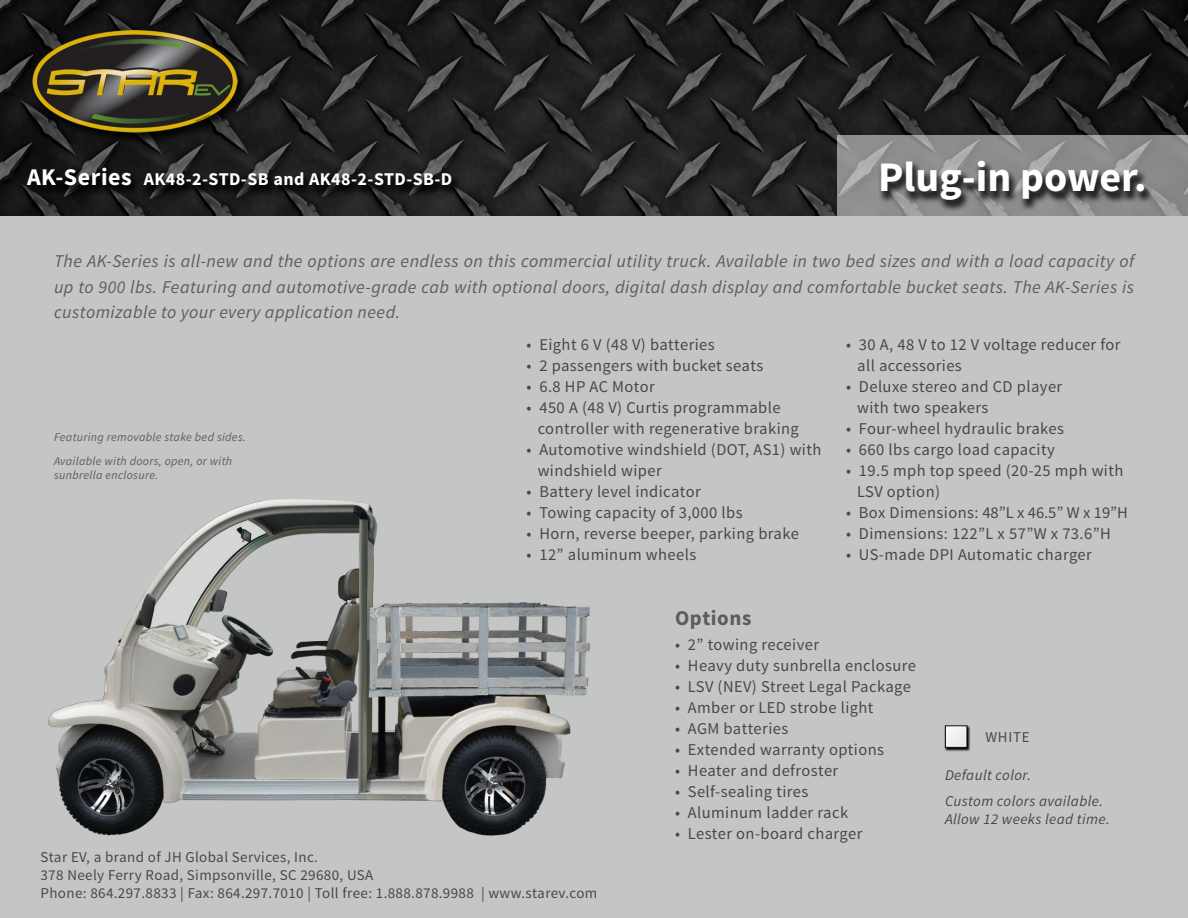
<style>
.page{position:relative;width:1188px;height:918px;background:#fff}
.page>*{position:absolute;margin:0;border:0;box-sizing:border-box;transform-origin:0 0}
.t1{font:700 42px "Source Sans Pro";color:#fff}
.t2{font:700 21px "Source Sans Pro";letter-spacing:.025em;color:#5e5d5c}
.t3{font:italic 18px/25.5px "Source Sans Pro";letter-spacing:.025em;color:#5e5d5c;text-align:justify}
.t4{font:700 18px "Source Sans Pro";letter-spacing:.025em;color:#fff}
.t5{font:16.5px/21px "Source Sans Pro";letter-spacing:.025em;color:#48484a}
.t6{font:15px/18px "Source Sans Pro";letter-spacing:.025em;color:#48484a}
.t7{font:italic 15px/25.5px "Source Sans Pro";letter-spacing:.025em;color:#48484a}
.t8{font:italic 12px/24px "Source Sans Pro";letter-spacing:.025em;color:#5e5d5c}
.s1{font-size:24px}
</style>
<div class="page">
<div style="left:0;top:216px;width:1188px;height:702px;background:#c3c6c5"></div>
<svg style="left:0;top:0;width:1188px;height:216px;background:#212223"></svg>
<div style="left:30px;top:29px;width:218px;height:116px;background:#000;opacity:.75"></div>
<img style="left:33px;top:30px;width:204px;height:103px">
<div style="left:23px;top:166px;width:439px;height:32px;background:#000;opacity:.75"></div>
<svg style="left:837px;top:135px;width:351px;height:81px;background:#8f8f90"></svg>
<div style="left:878px;top:160px;width:277px;height:53px;background:#000;opacity:.75"></div>
<svg style="left:944px;top:725px;width:26px;height:27px"></svg>
<img style="left:947px;top:727px;width:18px;height:19px">
<div style="left:945px;top:725px;width:22px;height:23px;border:1px solid #000"></div>
<img style="left:48px;top:499px;width:543px;height:337px">
<p class="t4" style="left:27px;top:167px;width:427px"><span class="s1">AK-Series</span> AK48-2-STD-SB and AK48-2-STD-SB-D</p>
<h1 class="t1" style="left:878px;top:150px;width:270px">Plug-in power.</h1>
<p class="t3" style="left:54px;top:249px;width:1082px">The AK-Series is all-new and the options are endless on this commercial utility truck. Available in two bed sizes and with a load capacity of up to 900 lbs. Featuring and automotive-grade cab with optional doors, digital dash display and comfortable bucket seats. The AK-Series is customizable to your every application need.</p>
<p class="t8" style="left:54px;top:425px;width:194px">Featuring removable stake bed sides.<br>Available with doors, open, or with</p>
<p class="t8" style="left:54px;top:463px;width:106px">sunbrella enclosure.</p>
<p class="t5" style="left:526px;top:334px;width:190px">• Eight 6 V (48 V) batteries</p>
<p class="t5" style="left:526px;top:355px;width:238px">• 2 passengers with bucket seats</p>
<p class="t5" style="left:526px;top:376px;width:130px">• 6.8 HP AC Motor</p>
<p class="t5" style="left:538px;top:397px;width:263px;text-indent:-11px">• 450 A (48 V) Curtis programmable controller with regenerative braking</p>
<p class="t5" style="left:538px;top:439px;width:285px;text-indent:-11px">• Automotive windshield (DOT, AS1) with windshield wiper</p>
<p class="t5" style="left:526px;top:481px;width:176px">• Battery level indicator</p>
<p class="t5" style="left:526px;top:502px;width:218px">• Towing capacity of 3,000 lbs</p>
<p class="t5" style="left:526px;top:523px;width:274px">• Horn, reverse beeper, parking brake</p>
<p class="t5" style="left:526px;top:544px;width:171px">• 12” aluminum wheels</p>
<p class="t5" style="left:857px;top:334px;width:265px;text-indent:-11px">• 30 A, 48 V to 12 V voltage reducer for all accessories</p>
<p class="t5" style="left:857px;top:376px;width:207px;text-indent:-11px">• Deluxe stereo and CD player with two speakers</p>
<p class="t5" style="left:846px;top:418px;width:220px">• Four-wheel hydraulic brakes</p>
<p class="t5" style="left:846px;top:439px;width:210px">• 660 lbs cargo load capacity</p>
<p class="t5" style="left:857px;top:460px;width:268px;text-indent:-11px">• 19.5 mph top speed (20-25 mph with<br>LSV option)</p>
<p class="t5" style="left:846px;top:502px;width:283px">• Box Dimensions: 48”L x 46.5” W x 19”H</p>
<p class="t5" style="left:846px;top:523px;width:266px">• Dimensions: 122”L x 57”W x 73.6”H</p>
<p class="t5" style="left:846px;top:544px;width:247px">• US-made DPI Automatic charger</p>
<p class="t2" style="left:675px;top:604px;width:78px">Options</p>
<p class="t5" style="left:675px;top:635px;width:146px">• 2” towing receiver</p>
<p class="t5" style="left:675px;top:656px;width:242px">• Heavy duty sunbrella enclosure</p>
<p class="t5" style="left:675px;top:677px;width:237px">• LSV (NEV) Street Legal Package</p>
<p class="t5" style="left:675px;top:698px;width:200px">• Amber or LED strobe light</p>
<p class="t5" style="left:675px;top:719px;width:115px">• AGM batteries</p>
<p class="t5" style="left:675px;top:740px;width:211px">• Extended warranty options</p>
<p class="t5" style="left:675px;top:761px;width:165px">• Heater and defroster</p>
<p class="t5" style="left:675px;top:782px;width:135px">• Self-sealing tires</p>
<p class="t5" style="left:675px;top:803px;width:175px">• Aluminum ladder rack</p>
<p class="t5" style="left:675px;top:824px;width:189px">• Lester on-board charger</p>
<p class="t6" style="left:986px;top:728px;width:46px">WHITE</p>
<p class="t7" style="left:945px;top:762px;width:160px">Default color.<br>Custom colors available.</p>
<p class="t7" style="left:945px;top:806px;width:166px">Allow 12 weeks lead time.</p>
<p class="t6" style="left:40px;top:848px;width:558px">Star EV, a brand of JH Global Services, Inc.<br>378 Neely Ferry Road, Simpsonville, SC 29680, USA<br>Phone: 864.297.8833 | Fax: 864.297.7010 | Toll free: 1.888.878.9988 | www.starev.com</p>
</div>
